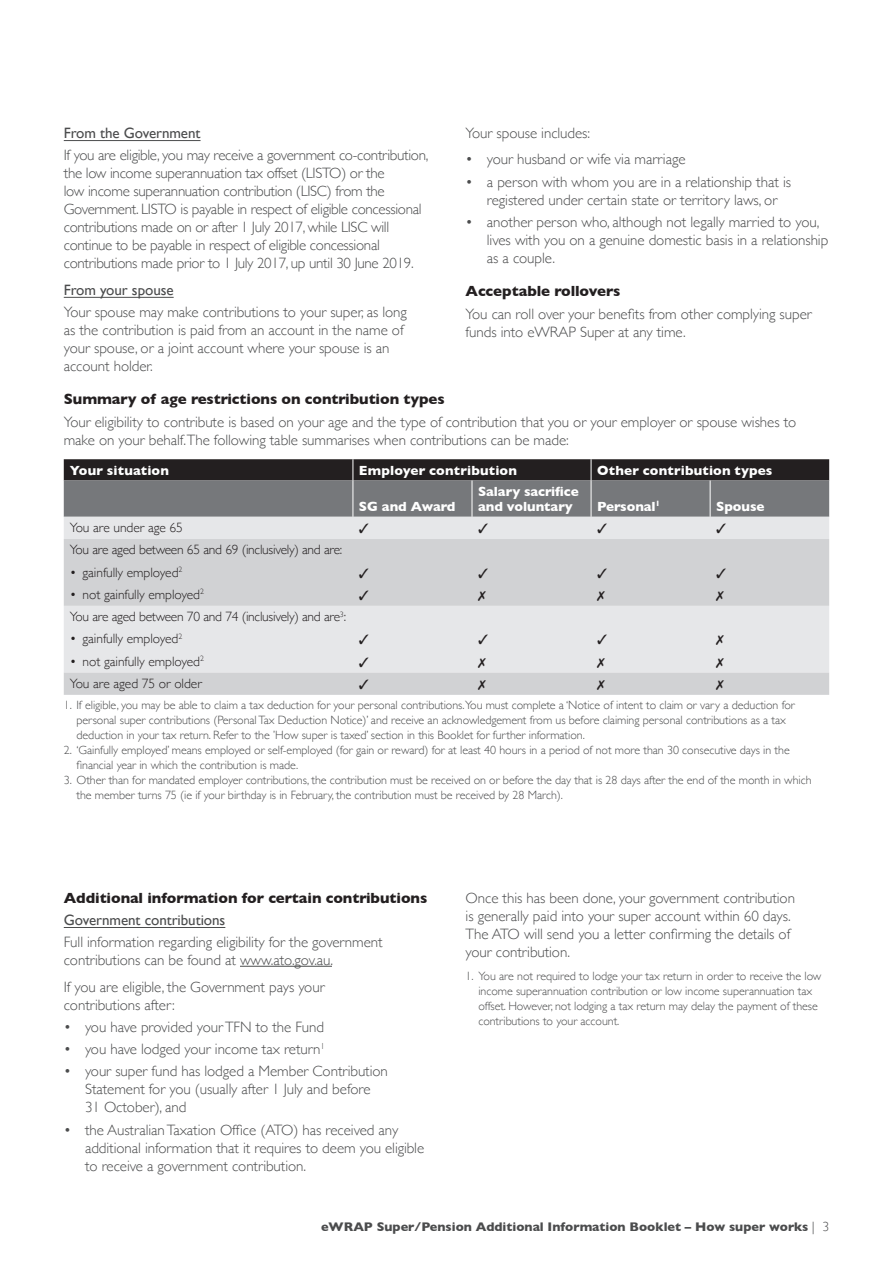
<style>
.page{position:relative;width:893px;height:1263px;background:#fff}
.page>*{position:absolute;margin:0;border:0;box-sizing:border-box;transform-origin:0 0}
.t1{font:300 15px/18px "Gill Sans";letter-spacing:-.005em;color:#4b4c4d}
.t2{font:700 15px "Gill Sans";letter-spacing:-.005em;color:#231f20}
.t3{font:15px "Gill Sans";letter-spacing:-.005em;color:#4b4c4d}
.t4{font:300 13.5px "Gill Sans";letter-spacing:-.015em;color:#231f20}
.t5{font:700 13.5px/15px "Gill Sans";letter-spacing:.005em;color:#fff}
.t6{font:700 12.75px "Gill Sans";color:#4b4c4d}
.t7{font:300 12px/15px "Gill Sans";letter-spacing:-.005em;color:#4b4c4d}
.s1{font-weight:300;font-size:13.5px}
</style>
<div class="page">
<hr style="left:64px;top:140px;width:137px;height:1px;background:#4b4c4d">
<hr style="left:64px;top:297px;width:110px;height:1px;background:#4b4c4d">
<div style="left:64px;top:517px;width:765px;height:22px;background:#e6e7e9"></div>
<svg style="left:64px;top:539px;width:765px;height:156px;background:#dadbdd"></svg>
<svg style="left:64px;top:459px;width:765px;height:58px;background:#5a5a5c"></svg>
<hr style="left:353px;top:480px;width:1px;height:37px;background:#fff">
<hr style="left:472px;top:480px;width:1px;height:37px;background:#fff">
<hr style="left:591px;top:480px;width:1px;height:37px;background:#fff">
<hr style="left:710px;top:480px;width:1px;height:37px;background:#fff">
<hr style="left:64px;top:927px;width:161px;height:1px;background:#4b4c4d">
<hr style="left:240px;top:966px;width:92px;height:1px;background:#4b4c4d">
<svg style="left:478px;top:591px;width:8px;height:10px"></svg>
<svg style="left:597px;top:591px;width:8px;height:10px"></svg>
<svg style="left:716px;top:591px;width:8px;height:10px"></svg>
<svg style="left:716px;top:635px;width:8px;height:10px"></svg>
<svg style="left:478px;top:658px;width:8px;height:9px"></svg>
<svg style="left:597px;top:658px;width:8px;height:9px"></svg>
<svg style="left:716px;top:658px;width:8px;height:9px"></svg>
<svg style="left:478px;top:680px;width:8px;height:10px"></svg>
<svg style="left:597px;top:680px;width:8px;height:10px"></svg>
<svg style="left:716px;top:680px;width:8px;height:10px"></svg>
<svg style="left:359px;top:523px;width:10px;height:10px"></svg>
<svg style="left:478px;top:523px;width:10px;height:10px"></svg>
<svg style="left:598px;top:523px;width:9px;height:10px"></svg>
<svg style="left:717px;top:523px;width:9px;height:10px"></svg>
<svg style="left:359px;top:568px;width:10px;height:10px"></svg>
<svg style="left:478px;top:568px;width:10px;height:10px"></svg>
<svg style="left:598px;top:568px;width:9px;height:10px"></svg>
<svg style="left:717px;top:568px;width:9px;height:10px"></svg>
<svg style="left:359px;top:590px;width:10px;height:10px"></svg>
<svg style="left:359px;top:635px;width:10px;height:9px"></svg>
<svg style="left:478px;top:635px;width:10px;height:9px"></svg>
<svg style="left:598px;top:635px;width:9px;height:9px"></svg>
<svg style="left:359px;top:657px;width:10px;height:10px"></svg>
<svg style="left:359px;top:679px;width:10px;height:10px"></svg>
<p class="t3" style="left:64px;top:124px;width:138px">From the Government</p>
<p class="t1" style="left:64px;top:146px;width:366px">If you are eligible, you may receive a government co-contribution, the low income superannuation tax offset (LISTO) or the<br>low income superannuation contribution (LISC) from the Government. LISTO is payable in respect of eligible concessional contributions made on or after 1 July 2017, while LISC will continue to be payable in respect of eligible concessional contributions made prior to 1 July 2017, up until 30 June 2019.</p>
<p class="t3" style="left:64px;top:281px;width:111px">From your spouse</p>
<p class="t1" style="left:64px;top:302px;width:345px">Your spouse may make contributions to your super, as long as the contribution is paid from an account in the name of your spouse, or a joint account where your spouse is an account holder.</p>
<p class="t1" style="left:466px;top:123px;width:126px">Your spouse includes:</p>
<p class="t1" style="left:466px;top:150px;width:221px">• your husband or wife via marriage</p>
<p class="t1" style="left:466px;top:172px;width:327px;text-align:center">• a person with whom you are in a relationship that is registered under certain state or territory laws, or</p>
<p class="t1" style="left:487px;top:212px;width:343px;text-indent:-21px">• another person who, although not legally married to you, lives with you on a genuine domestic basis in a relationship as a couple.</p>
<p class="t2" style="left:466px;top:279px;width:156px">Acceptable rollovers</p>
<p class="t1" style="left:466px;top:304px;width:348px">You can roll over your benefits from other complying super funds into eWRAP Super at any time.</p>
<p class="t2" style="left:64px;top:387px;width:382px">Summary of age restrictions on contribution types</p>
<p class="t1" style="left:64px;top:412px;width:734px">Your eligibility to contribute is based on your age and the type of contribution that you or your employer or spouse wishes to make on your behalf.The following table summarises when contributions can be made:</p>
<p class="t5" style="left:70px;top:462px;width:101px">Your situation</p>
<p class="t5" style="left:359px;top:462px;width:159px">Employer contribution</p>
<p class="t5" style="left:597px;top:462px;width:177px">Other contribution types</p>
<p class="t5" style="left:359px;top:498px;width:98px">SG and Award</p>
<p class="t5" style="left:478px;top:483px;width:102px">Salary sacrifice and voluntary</p>
<p class="t5" style="left:597px;top:498px;width:65px">Personal<sup>1</sup></p>
<p class="t5" style="left:716px;top:498px;width:50px">Spouse</p>
<p class="t4" style="left:70px;top:517px;width:115px">You are under age 65</p>
<p class="t4" style="left:70px;top:539px;width:274px">You are aged between 65 and 69 (inclusively) and are:</p>
<p class="t4" style="left:70px;top:562px;width:114px">• gainfully employed<sup>2</sup></p>
<p class="t4" style="left:70px;top:584px;width:136px">• not gainfully employed<sup>2</sup></p>
<p class="t4" style="left:70px;top:606px;width:278px">You are aged between 70 and 74 (inclusively) and are<sup>3</sup>:</p>
<p class="t4" style="left:70px;top:628px;width:114px">• gainfully employed<sup>2</sup></p>
<p class="t4" style="left:70px;top:651px;width:136px">• not gainfully employed<sup>2</sup></p>
<p class="t4" style="left:70px;top:673px;width:134px">You are aged 75 or older</p>
<p class="t7" style="left:77px;top:697px;width:720px;text-indent:-13px">1. If eligible, you may be able to claim a tax deduction for your personal contributions.You must complete a ‘Notice of intent to claim or vary a deduction for personal super contributions (Personal Tax Deduction Notice)’ and receive an acknowledgement from us before claiming personal contributions as a tax deduction in your tax return. Refer to the ’How super is taxed’ section in this Booklet for further information.</p>
<p class="t7" style="left:77px;top:742px;width:715px;text-indent:-13px">2. ‘Gainfully employed’ means employed or self-employed (for gain or reward) for at least 40 hours in a period of not more than 30 consecutive days in the financial year in which the contribution is made.</p>
<p class="t7" style="left:77px;top:772px;width:737px;text-indent:-13px">3. Other than for mandated employer contributions, the contribution must be received on or before the day that is 28 days after the end of the month in which the member turns 75 (ie if your birthday is in February, the contribution must be received by 28 March).</p>
<p class="t2" style="left:64px;top:886px;width:365px">Additional information for certain contributions</p>
<p class="t3" style="left:64px;top:911px;width:163px">Government contributions</p>
<p class="t1" style="left:64px;top:932px;width:320px">Full information regarding eligibility for the government contributions can be found at www.ato.gov.au.</p>
<p class="t1" style="left:64px;top:977px;width:262px">If you are eligible, the Government pays your contributions after:</p>
<p class="t1" style="left:64px;top:1017px;width:262px">• you have provided your TFN to the Fund</p>
<p class="t1" style="left:64px;top:1039px;width:263px">• you have lodged your income tax return<sup>1</sup></p>
<p class="t1" style="left:85px;top:1062px;width:304px;text-indent:-21px">• your super fund has lodged a Member Contribution<br>Statement for you (usually after 1 July and before<br>31 October), and</p>
<p class="t1" style="left:85px;top:1120px;width:341px;text-indent:-21px">• the Australian Taxation Office (ATO) has received any additional information that it requires to deem you eligible to receive a government contribution.</p>
<p class="t1" style="left:466px;top:888px;width:331px">Once this has been done, your government contribution is generally paid into your super account within 60 days.<br>The ATO will send you a letter confirming the details of your contribution.</p>
<p class="t7" style="left:478px;top:968px;width:345px;text-indent:-13px">1. You are not required to lodge your tax return in order to receive the low income superannuation contribution or low income superannuation tax offset. However, not lodging a tax return may delay the payment of these contributions to your account.</p>
<p class="t6" style="left:321px;top:1217px;width:510px">eWRAP Super/Pension Additional Information Booklet – How super works <span class="s1">| 3</span></p>
</div>
